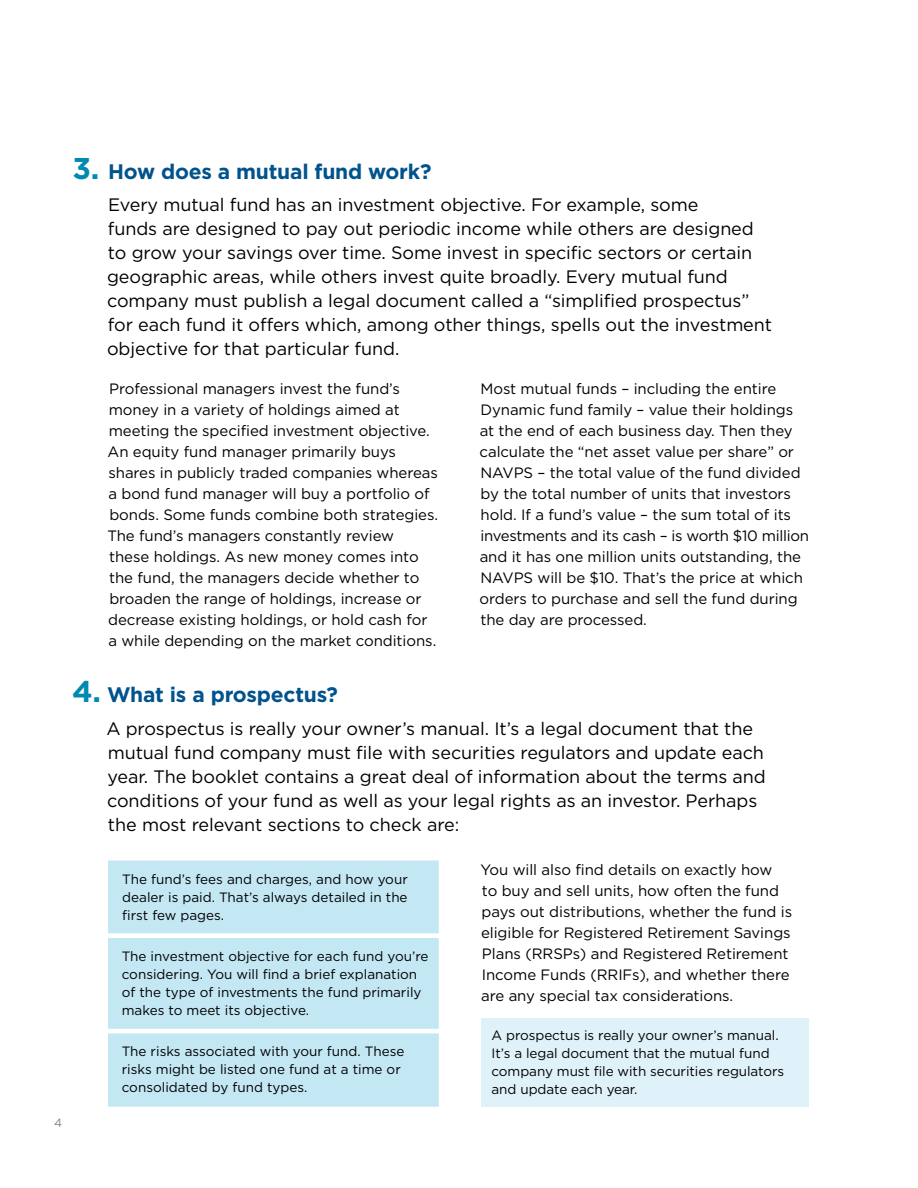
<style>
.page{position:relative;width:918px;height:1188px;background:#fff}
.page>*{position:absolute;margin:0;border:0;box-sizing:border-box;transform-origin:0 0}
._2023_BROCHURE_2023_h2_Bullet_Number_1_to{font:700 21px "Gotham";letter-spacing:-.01em;color:#00538d}
._2023_BROCHURE_2023_Intro_A_1_to_9{font:18px/24px "Gotham";letter-spacing:-.005em;color:#000}
._2023_BROCHURE_2023_Body_Copy{font:15px/21px "Gotham";letter-spacing:-.005em;color:#000}
._2023_BROCHURE_2023_CTA_BLK{font:13.5px/18px "Gotham";color:#000}
._2023_BROCHURE_2023_CTA{font:13.5px/18px "Gotham";letter-spacing:-.005em;color:#000}
.t1{font:12px "Gotham";color:#7d8485}
.s1{font-size:30px;color:#008ab1}
</style>
<div class="page">
<div style="left:108px;top:861px;width:331px;height:72px;background:#c4e7f4"></div>
<div style="left:108px;top:938px;width:331px;height:91px;background:#c4e7f4;border:3px solid #c4e7f4"></div>
<div style="left:108px;top:1033px;width:331px;height:74px;background:#c4e7f4;border:3px solid #c4e7f4"></div>
<div style="left:481px;top:1019px;width:327px;height:88px;background:#e0f2f9"></div>
<h2 class="_2023_BROCHURE_2023_h2_Bullet_Number_1_to" style="left:72px;top:157px;width:361px"><span class="s1">3.</span> How does a mutual fund work?</h2>
<p class="_2023_BROCHURE_2023_Intro_A_1_to_9" style="left:107px;top:193px;width:667px">Every mutual fund has an investment objective. For example, some<br>funds are designed to pay out periodic income while others are designed to grow your savings over time. Some invest in specific sectors or certain geographic areas, while others invest quite broadly. Every mutual fund company must publish a legal document called a “simplified prospectus” for each fund it offers which, among other things, spells out the investment objective for that particular fund.</p>
<p class="_2023_BROCHURE_2023_Body_Copy" style="left:107px;top:378px;width:332px">Professional managers invest the fund’s money in a variety of holdings aimed at meeting the specified investment objective.<br>An equity fund manager primarily buys shares in publicly traded companies whereas a bond fund manager will buy a portfolio of bonds. Some funds combine both strategies.<br>The fund’s managers constantly review<br>these holdings. As new money comes into the fund, the managers decide whether to broaden the range of holdings, increase or decrease existing holdings, or hold cash for a while depending on the market conditions.</p>
<p class="_2023_BROCHURE_2023_Body_Copy" style="left:480px;top:378px;width:331px">Most mutual funds – including the entire Dynamic fund family – value their holdings at the end of each business day. Then they calculate the “net asset value per share” or NAVPS – the total value of the fund divided by the total number of units that investors hold. If a fund’s value – the sum total of its investments and its cash – is worth $10 million and it has one million units outstanding, the NAVPS will be $10. That’s the price at which orders to purchase and sell the fund during the day are processed.</p>
<h2 class="_2023_BROCHURE_2023_h2_Bullet_Number_1_to" style="left:72px;top:681px;width:267px"><span class="s1">4.</span> What is a prospectus?</h2>
<p class="_2023_BROCHURE_2023_Intro_A_1_to_9" style="left:106px;top:716px;width:661px">A prospectus is really your owner’s manual. It’s a legal document that the mutual fund company must file with securities regulators and update each year. The booklet contains a great deal of information about the terms and conditions of your fund as well as your legal rights as an investor. Perhaps the most relevant sections to check are:</p>
<p class="t1" style="left:54px;top:1115px;width:10px">4</p>
<p class="_2023_BROCHURE_2023_CTA_BLK" style="left:122px;top:869px;width:287px;text-align:justify">The fund’s fees and charges, and how your dealer is paid. That’s always detailed in the first few pages.</p>
<p class="_2023_BROCHURE_2023_CTA_BLK" style="left:122px;top:947px;width:308px">The investment objective for each fund you’re considering. You will find a brief explanation of the type of investments the fund primarily makes to meet its objective.</p>
<p class="_2023_BROCHURE_2023_CTA_BLK" style="left:122px;top:1042px;width:284px">The risks associated with your fund. These risks might be listed one fund at a time or consolidated by fund types.</p>
<p class="_2023_BROCHURE_2023_Body_Copy" style="left:480px;top:859px;width:313px">You will also find details on exactly how<br>to buy and sell units, how often the fund pays out distributions, whether the fund is eligible for Registered Retirement Savings Plans (RRSPs) and Registered Retirement Income Funds (RRIFs), and whether there are any special tax considerations.</p>
<p class="_2023_BROCHURE_2023_CTA" style="left:492px;top:1026px;width:294px">A prospectus is really your owner’s manual.<br>It’s a legal document that the mutual fund company must file with securities regulators and update each year.</p>
</div>
